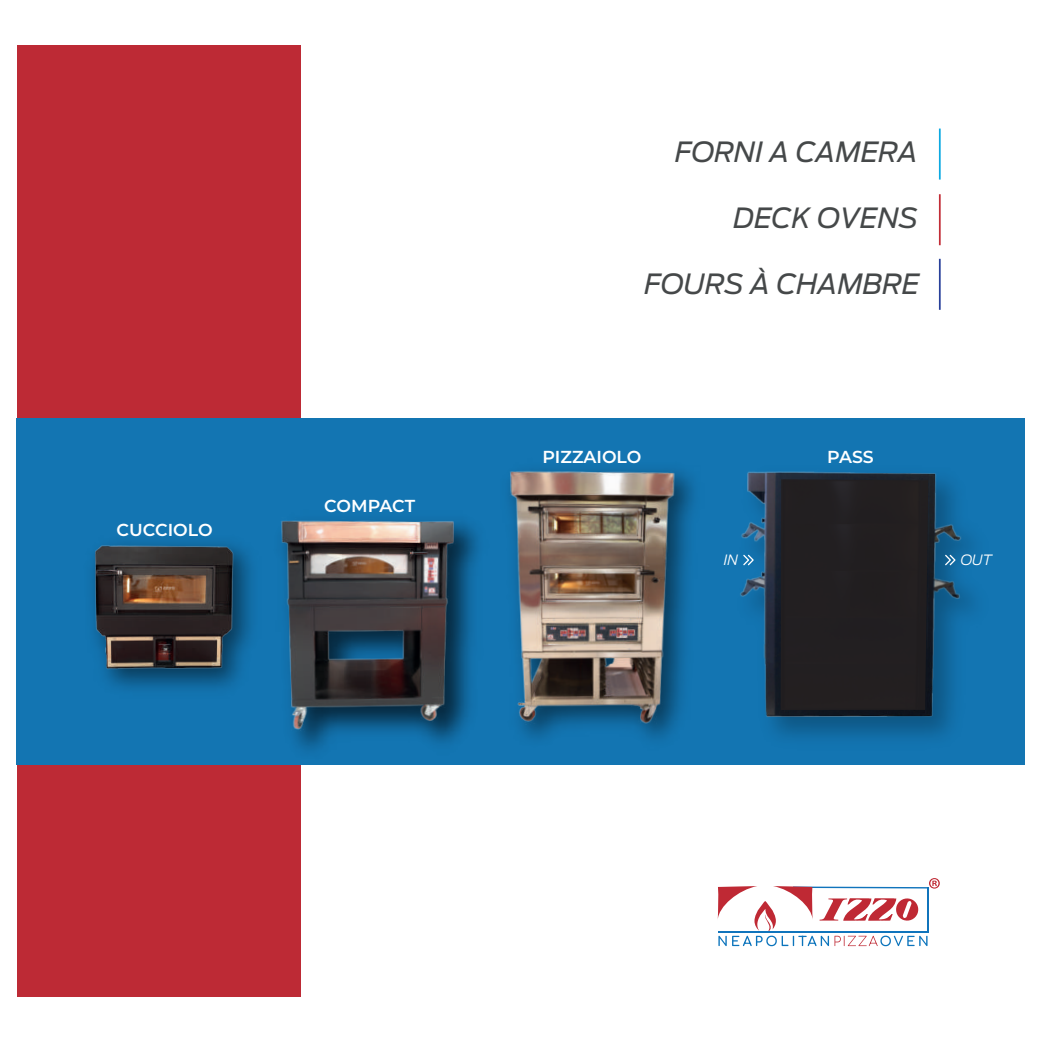
<style>
.page{position:relative;width:1042px;height:1042px;background:#fff}
.page>*{position:absolute;margin:0;border:0;box-sizing:border-box;transform-origin:0 0}
.t1{font:italic 27.65px "Ford Antenna";color:#454849}
.t2{font:600 17.32px "Montserrat";color:#fff}
.t3{font:italic 300 14.17px "Ford Antenna";color:#fff}
</style>
<div class="page">
<div style="left:18px;top:45px;width:283px;height:951px;background:#bd2a35"></div>
<div style="left:17px;top:418px;width:1008px;height:346px;background:#1375b2"></div>
<svg style="left:718px;top:878px;width:222px;height:68px"></svg>
<hr style="left:718px;top:931px;width:210px;height:1px;background:#1074bc">
<img style="left:87px;top:538px;width:157px;height:156px">
<img style="left:268px;top:524px;width:205px;height:241px">
<img style="left:268px;top:520px;width:199px;height:228px">
<img style="left:473px;top:470px;width:237px;height:295px">
<hr style="left:939px;top:129px;width:1px;height:51px;background:#0ca9e2">
<hr style="left:939px;top:194px;width:1px;height:51px;background:#c22d37">
<hr style="left:939px;top:259px;width:1px;height:51px;background:#28409a">
<img style="left:663px;top:470px;width:319px;height:263px">
<svg style="left:945px;top:555px;width:10px;height:10px"></svg>
<div style="left:781px;top:479px;width:147px;height:231px;background:#221f21"></div>
<svg style="left:743px;top:555px;width:11px;height:10px"></svg>
<p class="t2" style="left:117px;top:518px;width:98px">CUCCIOLO</p>
<p class="t2" style="left:324px;top:493px;width:93px">COMPACT</p>
<p class="t1" style="left:675px;top:128px;width:244px">FORNI A CAMERA</p>
<p class="t1" style="left:733px;top:194px;width:186px">DECK OVENS</p>
<p class="t1" style="left:644px;top:260px;width:276px">FOURS À CHAMBRE</p>
<p class="t2" style="left:542px;top:445px;width:100px">PIZZAIOLO</p>
<p class="t2" style="left:827px;top:445px;width:48px">PASS</p>
<p class="t3" style="left:724px;top:548px;width:16px">IN</p>
<p class="t3" style="left:961px;top:548px;width:33px">OUT</p>
</div>
